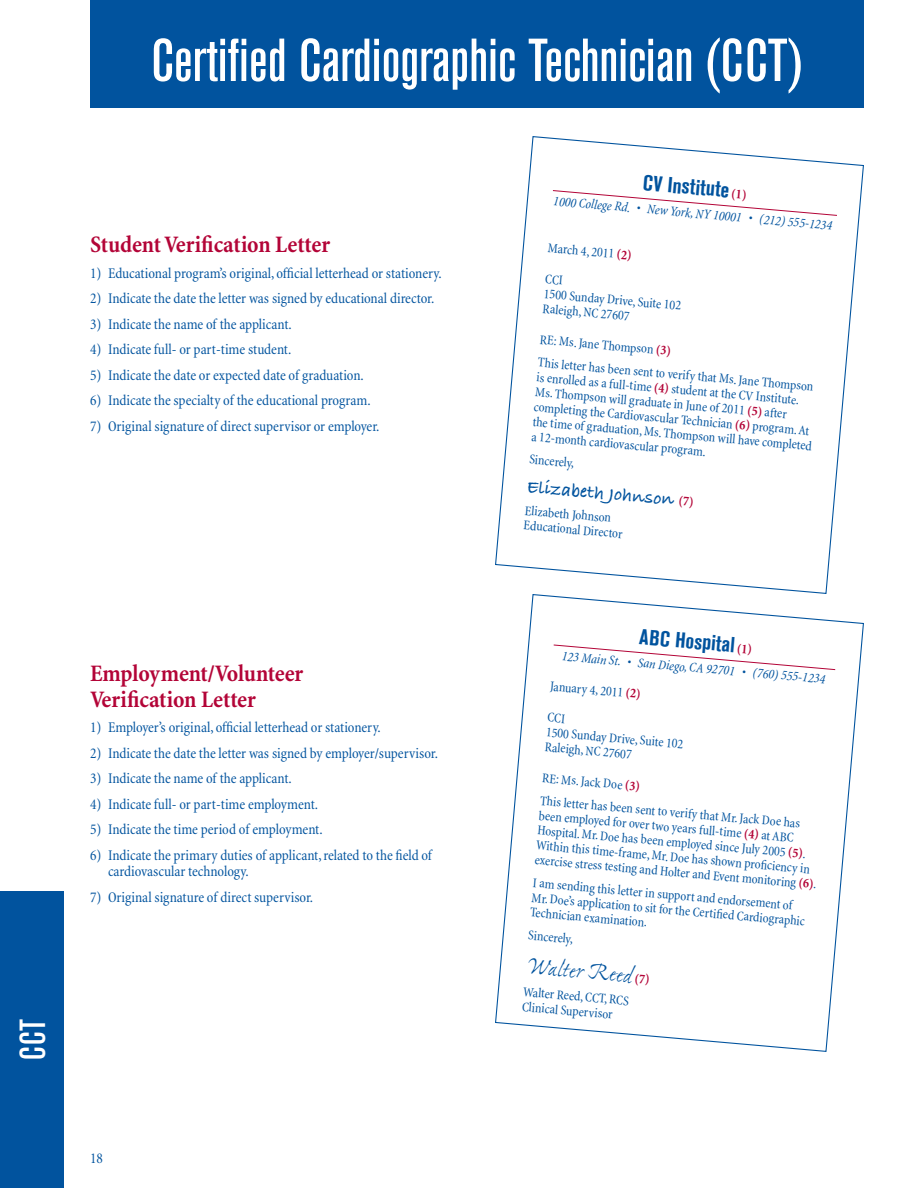
<style>
.page{position:relative;width:918px;height:1188px;background:#fff}
.page>*{position:absolute;margin:0;border:0;box-sizing:border-box;transform-origin:0 0}
.Section_Head{font:500 condensed 60px "Akzidenz Grotesk BE";color:#fff}
.Tab{font:500 condensed 36px "Akzidenz Grotesk BE";color:#fff}
.Body{font:24.3px "Ex Ponto MM 290";color:#01539e}
.Head{font:700 condensed 24px/25.5px "Minion";letter-spacing:-.005em;color:#b30437}
.Body-2{font:700 condensed 21.6px "Akzidenz Grotesk BE";color:#01539e}
.Body-3{font:18.9px "Bradley Hand ITCTT Bold";color:#01539e}
.Hang{font:condensed 15px/16.5px "Minion";letter-spacing:-.005em;color:#01539e}
.Body-4{font:condensed 13.5px/14.9px "Minion";color:#01539e}
.Body-5{font:italic condensed 13.5px "Minion";color:#01539e}
.s1{font-family:"Minion";font-size:13.5px;color:#b30437}
.s2{font-weight:700;color:#b30437}
.s3{font-family:"Minion";font-weight:700;font-stretch:condensed;font-size:13.5px;color:#b30437}
</style>
<div class="page">
<svg style="left:495px;top:136px;width:369px;height:457px"></svg>
<svg style="left:495px;top:593px;width:369px;height:459px"></svg>
<div style="left:90px;top:0;width:774px;height:108px;background:#01539e"></div>
<div style="left:0;top:891px;width:63px;height:297px;background:#01539e"></div>
<p class="Tab" style="left:13px;top:1060px;width:42px;rotate:-90deg">CCT</p>
<p class="Section_Head" style="left:151px;top:27px;width:653px">Certified Cardiographic Technician (CCT)</p>
<p class="Head" style="left:90px;top:232px;width:242px">Student Verification Letter</p>
<p class="Hang" style="left:90px;top:265px;width:353px">1) Educational program’s original, official letterhead or stationery.</p>
<p class="Hang" style="left:90px;top:290px;width:346px">2) Indicate the date the letter was signed by educational director.</p>
<p class="Hang" style="left:90px;top:316px;width:203px">3) Indicate the name of the applicant.</p>
<p class="Hang" style="left:90px;top:341px;width:203px">4) Indicate full- or part-time student.</p>
<p class="Hang" style="left:90px;top:367px;width:275px">5) Indicate the date or expected date of graduation.</p>
<p class="Hang" style="left:90px;top:392px;width:282px">6) Indicate the specialty of the educational program.</p>
<p class="Hang" style="left:90px;top:418px;width:291px">7) Original signature of direct supervisor or employer.</p>
<p class="Head" style="left:90px;top:661px;width:215px">Employment/Volunteer<br>Verification Letter</p>
<p class="Hang" style="left:90px;top:719px;width:292px">1) Employer’s original, official letterhead or stationery.</p>
<p class="Hang" style="left:90px;top:745px;width:349px">2) Indicate the date the letter was signed by employer/supervisor.</p>
<p class="Hang" style="left:90px;top:770px;width:203px">3) Indicate the name of the applicant.</p>
<p class="Hang" style="left:90px;top:796px;width:230px">4) Indicate full- or part-time employment.</p>
<p class="Hang" style="left:90px;top:821px;width:234px">5) Indicate the time period of employment.</p>
<p class="Hang" style="left:108px;top:847px;width:325px;text-indent:-18px">6) Indicate the primary duties of applicant, related to the field of cardiovascular technology.</p>
<p class="Hang" style="left:90px;top:889px;width:225px">7) Original signature of direct supervisor.</p>
<p class="Hang" style="left:90px;top:1151px;width:14px">18</p>
<p class="Body-2" style="left:644px;top:170px;width:105px;rotate:5deg">CV Institute <span class="s1">(1)</span></p>
<p class="Body-5" style="left:554px;top:194px;width:281px;rotate:5deg">1000 College Rd. • New York, NY 10001 • (212) 555-1234</p>
<p class="Body-4" style="left:549px;top:241px;width:86px;rotate:5deg">March 4, 2011 <span class="s2">(2)</span></p>
<p class="Body-4" style="left:546px;top:272px;width:139px;rotate:5deg">CCI<br>1500 Sunday Drive, Suite 102<br>Raleigh, NC 27607</p>
<p class="Body-4" style="left:541px;top:332px;width:133px;rotate:5deg">RE: Ms. Jane Thompson <span class="s2">(3)</span></p>
<p class="Body-4" style="left:539px;top:355px;width:282px;rotate:5deg">This letter has been sent to verify that Ms. Jane Thompson is enrolled as a full-time <span class="s2">(4)</span> student at the CV Institute.<br>Ms. Thompson will graduate in June of 2011 <span class="s2">(5)</span> after completing the Cardiovascular Technician <span class="s2">(6)</span> program. At the time of graduation, Ms. Thompson will have completed a 12-month cardiovascular program.</p>
<p class="Body-4" style="left:530px;top:452px;width:46px;rotate:5deg">Sincerely,</p>
<p class="Body-3" style="left:528px;top:472px;width:169px;rotate:5deg">Elizabeth Johnson <span class="s3">(7)</span></p>
<p class="Body-4" style="left:526px;top:503px;width:101px;rotate:5deg">Elizabeth Johnson<br>Educational Director</p>
<p class="Body-2" style="left:641px;top:624px;width:115px;rotate:5deg">ABC Hospital <span class="s1">(1)</span></p>
<p class="Body-5" style="left:562px;top:649px;width:266px;rotate:5deg">123 Main St. • San Diego, CA 92701 • (760) 555-1234</p>
<p class="Body-4" style="left:551px;top:679px;width:92px;rotate:5deg">January 4, 2011 <span class="s2">(2)</span></p>
<p class="Body-4" style="left:548px;top:710px;width:139px;rotate:5deg">CCI<br>1500 Sunday Drive, Suite 102<br>Raleigh, NC 27607</p>
<p class="Body-4" style="left:543px;top:771px;width:100px;rotate:5deg">RE: Ms. Jack Doe <span class="s2">(3)</span></p>
<p class="Body-4" style="left:541px;top:793px;width:284px;rotate:5deg">This letter has been sent to verify that Mr. Jack Doe has been employed for over two years full-time <span class="s2">(4)</span> at ABC Hospital. Mr. Doe has been employed since July 2005 <span class="s2">(5)</span>.<br>Within this time-frame, Mr. Doe has shown profi ciency in exercise stress testing and Holter and Event monitoring <span class="s2">(6)</span>.</p>
<p class="Body-4" style="left:534px;top:876px;width:276px;rotate:5deg">I am sending this letter in support and endorsement of<br>Mr. Doe’s application to sit for the Certifi ed Cardiographic<br>Technician examination.</p>
<p class="Body-4" style="left:529px;top:928px;width:46px;rotate:5deg">Sincerely,</p>
<p class="Body" style="left:529px;top:954px;width:124px;rotate:5deg">Walter Reed <span class="s3">(7)</span></p>
<p class="Body-4" style="left:524px;top:985px;width:107px;rotate:5deg">Walter Reed, CCT, RCS<br>Clinical Supervisor</p>
</div>
